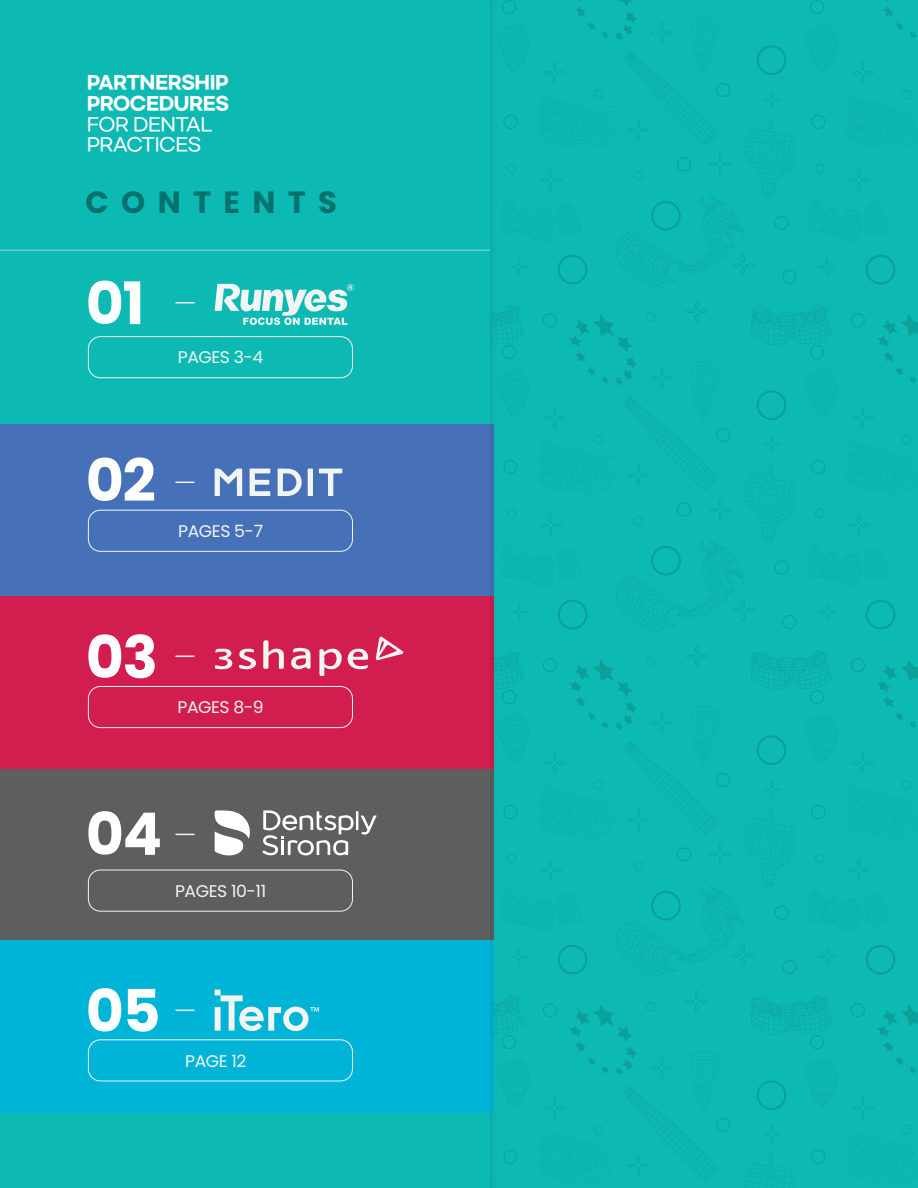
<style>
.page{position:relative;width:918px;height:1188px;background:#0dbab3}
.page>*{position:absolute;margin:0;border:0;box-sizing:border-box;transform-origin:0 0}
.t1{font:700 30.75px "Poppins";letter-spacing:.4em;color:#06726d}
.t2{font:700 18px/20.7px "Gmarket Sans";letter-spacing:-.025em;color:#fff}
.t3{font:500 18px/20.7px "Gmarket Sans";letter-spacing:-.025em;color:#fff}
.t4{font:16.8px "Poppins";letter-spacing:-.025em;color:#f3f4f4}
</style>
<div class="page">
<div style="left:0;top:424px;width:493px;height:173px;background:#4671b8"></div>
<hr style="left:0;top:250px;width:490px;height:1px;background:#fff">
<div style="left:0;top:596px;width:493px;height:173px;background:#d11e4e"></div>
<div style="left:0;top:769px;width:493px;height:173px;background:#5d5e60"></div>
<div style="left:0;top:940px;width:493px;height:173px;background:#00b4d8"></div>
<div style="left:490px;top:0;width:428px;height:1188px;background:#0dbab3"></div>
<svg style="left:88px;top:634px;width:67px;height:44px"></svg>
<svg style="left:263px;top:640px;width:21px;height:29px"></svg>
<svg style="left:376px;top:636px;width:27px;height:24px"></svg>
<svg style="left:291px;top:648px;width:20px;height:22px"></svg>
<svg style="left:319px;top:649px;width:50px;height:27px"></svg>
<svg style="left:239px;top:648px;width:17px;height:21px"></svg>
<svg style="left:215px;top:648px;width:18px;height:22px"></svg>
<svg style="left:176px;top:656px;width:18px;height:1px"></svg>
<svg style="left:88px;top:457px;width:66px;height:44px"></svg>
<svg style="left:215px;top:468px;width:27px;height:28px"></svg>
<svg style="left:250px;top:469px;width:20px;height:27px"></svg>
<svg style="left:319px;top:469px;width:24px;height:27px"></svg>
<svg style="left:278px;top:468px;width:35px;height:28px"></svg>
<svg style="left:176px;top:482px;width:18px;height:1px"></svg>
<svg style="left:88px;top:281px;width:52px;height:43px"></svg>
<svg style="left:215px;top:284px;width:139px;height:41px"></svg>
<svg style="left:176px;top:302px;width:18px;height:2px"></svg>
<svg style="left:88px;top:988px;width:33px;height:44px"></svg>
<svg style="left:127px;top:989px;width:31px;height:43px"></svg>
<svg style="left:215px;top:990px;width:104px;height:41px"></svg>
<svg style="left:176px;top:1010px;width:18px;height:1px"></svg>
<svg style="left:88px;top:811px;width:72px;height:44px"></svg>
<svg style="left:214px;top:810px;width:36px;height:46px"></svg>
<svg style="left:262px;top:810px;width:114px;height:46px"></svg>
<svg style="left:176px;top:834px;width:18px;height:1px"></svg>
<div style="left:88px;top:336px;width:265px;height:42px;border:1px solid #f3f4f4;border-radius:12px"></div>
<div style="left:88px;top:510px;width:265px;height:42px;border:1px solid #f3f4f4;border-radius:12px"></div>
<div style="left:88px;top:686px;width:265px;height:42px;border:1px solid #f3f4f4;border-radius:12px"></div>
<div style="left:88px;top:870px;width:265px;height:41px;border:1px solid #f3f4f4;border-radius:12px"></div>
<div style="left:88px;top:1040px;width:265px;height:41px;border:1px solid #f3f4f4;border-radius:12px"></div>
<p class="t2" style="left:87px;top:73px;width:144px">PARTNERSHIP<br>PROCEDURES</p>
<p class="t3" style="left:87px;top:115px;width:127px">FOR DENTAL<br>PRACTICES</p>
<h1 class="t1" style="left:86px;top:185px;width:253px">CONTENTS</h1>
<p class="t4" style="left:178px;top:348px;width:87px">PAGES 3-4</p>
<p class="t4" style="left:178px;top:521px;width:86px">PAGES 5-7</p>
<p class="t4" style="left:177px;top:698px;width:88px">PAGES 8-9</p>
<p class="t4" style="left:175px;top:881px;width:93px">PAGES 10-11</p>
<p class="t4" style="left:185px;top:1051px;width:63px">PAGE 12</p>
</div>
